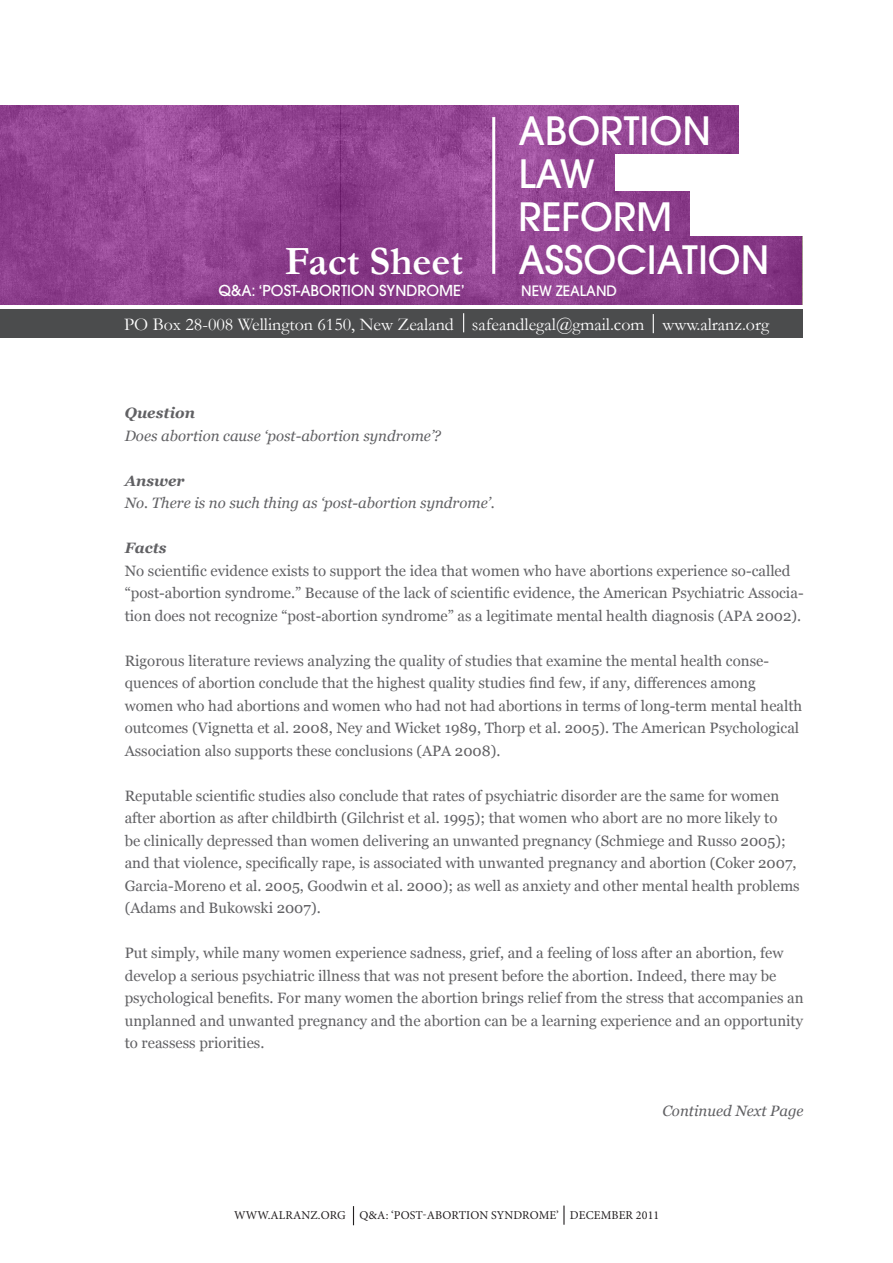
<style>
.page{position:relative;width:893px;height:1263px;background:#fff}
.page>*{position:absolute;margin:0;border:0;box-sizing:border-box;transform-origin:0 0}
.t1{font:700 40.5px "Garamond";color:#fff}
.t2{font:500 38.7px "Avant Garde";color:#fff}
.t3{font:18px "Garamond";color:#fff}
.t4{font:15px/22.5px "Georgia";color:#616164}
.t5{font:italic 15px "Georgia";color:#616164}
.t6{font:500 15px "Avant Garde";color:#fff}
.t7{font:italic 700 15px "Georgia";color:#616164}
.t8{font:500 14.25px "Avant Garde";color:#fff}
.t9{font:12px "Minion Pro";letter-spacing:.01em;color:#231f20}
</style>
<div class="page">
<div style="left:0;top:310px;width:802px;height:28px;background:#4b4c4d"></div>
<svg style="left:615px;top:106px;width:124px;height:48px;background:#8e408e"></svg>
<svg style="left:0;top:106px;width:615px;height:199px;background:#924492"></svg>
<svg style="left:457px;top:190px;width:233px;height:45px;background:#924492"></svg>
<svg style="left:457px;top:235px;width:345px;height:70px;background:#8c3e8c"></svg>
<svg style="left:461px;top:125px;width:25px;height:134px;background:#9b4d9b"></svg>
<div style="left:615px;top:154px;width:238px;height:37px;background:#fff"></div>
<div style="left:690px;top:169px;width:114px;height:67px;background:#fff"></div>
<hr style="left:492px;top:117px;width:3px;height:157px;background:#fff">
<svg style="left:463px;top:313px;width:1px;height:19px"></svg>
<svg style="left:653px;top:314px;width:1px;height:19px"></svg>
<svg style="left:353px;top:1206px;width:1px;height:19px"></svg>
<hr style="left:563px;top:1205px;width:2px;height:20px;background:#231f20">
<p class="t1" style="left:285px;top:237px;width:180px">Fact Sheet</p>
<p class="t6" style="left:219px;top:281px;width:248px">Q&amp;A: ‘POST-ABORTION SYNDROME’</p>
<p class="t2" style="left:518px;top:107px;width:194px">ABORTION</p>
<p class="t2" style="left:518px;top:150px;width:78px">LAW</p>
<p class="t2" style="left:518px;top:193px;width:155px">REFORM</p>
<p class="t2" style="left:518px;top:236px;width:252px">ASSOCIATION</p>
<p class="t8" style="left:521px;top:282px;width:97px">NEW ZEALAND</p>
<p class="t3" style="left:124px;top:313px;width:646px">PO Box 28-008 Wellington 6150, New Zealand safeandlegal@gmail.com www.alranz.org</p>
<p class="t7" style="left:125px;top:403px;width:72px">Question</p>
<p class="t5" style="left:125px;top:426px;width:318px">Does abortion cause ‘post-abortion syndrome’?</p>
<p class="t7" style="left:125px;top:471px;width:61px">Answer</p>
<p class="t5" style="left:125px;top:493px;width:372px">No. There is no such thing as ‘post-abortion syndrome’.</p>
<p class="t7" style="left:125px;top:538px;width:44px">Facts</p>
<p class="t4" style="left:125px;top:560px;width:680px">No scientific evidence exists to support the idea that women who have abortions experience so-called “post-abortion syndrome.” Because of the lack of scientific evidence, the American Psychiatric Associa&shy;tion does not recognize “post-abortion syndrome” as a legitimate mental health diagnosis (APA 2002).</p>
<p class="t4" style="left:125px;top:650px;width:679px">Rigorous literature reviews analyzing the quality of studies that examine the mental health conse&shy;quences of abortion conclude that the highest quality studies find few, if any, differences among women who had abortions and women who had not had abortions in terms of long-term mental health outcomes (Vignetta et al. 2008, Ney and Wicket 1989, Thorp et al. 2005). The American Psychological Association also supports these conclusions (APA 2008).</p>
<p class="t4" style="left:125px;top:785px;width:676px">Reputable scientific studies also conclude that rates of psychiatric disorder are the same for women after abortion as after childbirth (Gilchrist et al. 1995); that women who abort are no more likely to<br>be clinically depressed than women delivering an unwanted pregnancy (Schmiege and Russo 2005); and that violence, specifically rape, is associated with unwanted pregnancy and abortion (Coker 2007, Garcia-Moreno et al. 2005, Goodwin et al. 2000); as well as anxiety and other mental health problems (Adams and Bukowski 2007).</p>
<p class="t4" style="left:125px;top:942px;width:680px">Put simply, while many women experience sadness, grief, and a feeling of loss after an abortion, few develop a serious psychiatric illness that was not present before the abortion. Indeed, there may be psychological benefits. For many women the abortion brings relief from the stress that accompanies an unplanned and unwanted pregnancy and the abortion can be a learning experience and an opportunity to reassess priorities.</p>
<p class="t5" style="left:662px;top:1101px;width:143px">Continued Next Page</p>
<p class="t9" style="left:234px;top:1207px;width:427px">WWW.ALRANZ.ORG Q&amp;A: ‘POST-ABORTION SYNDROME’ DECEMBER 2011</p>
</div>
